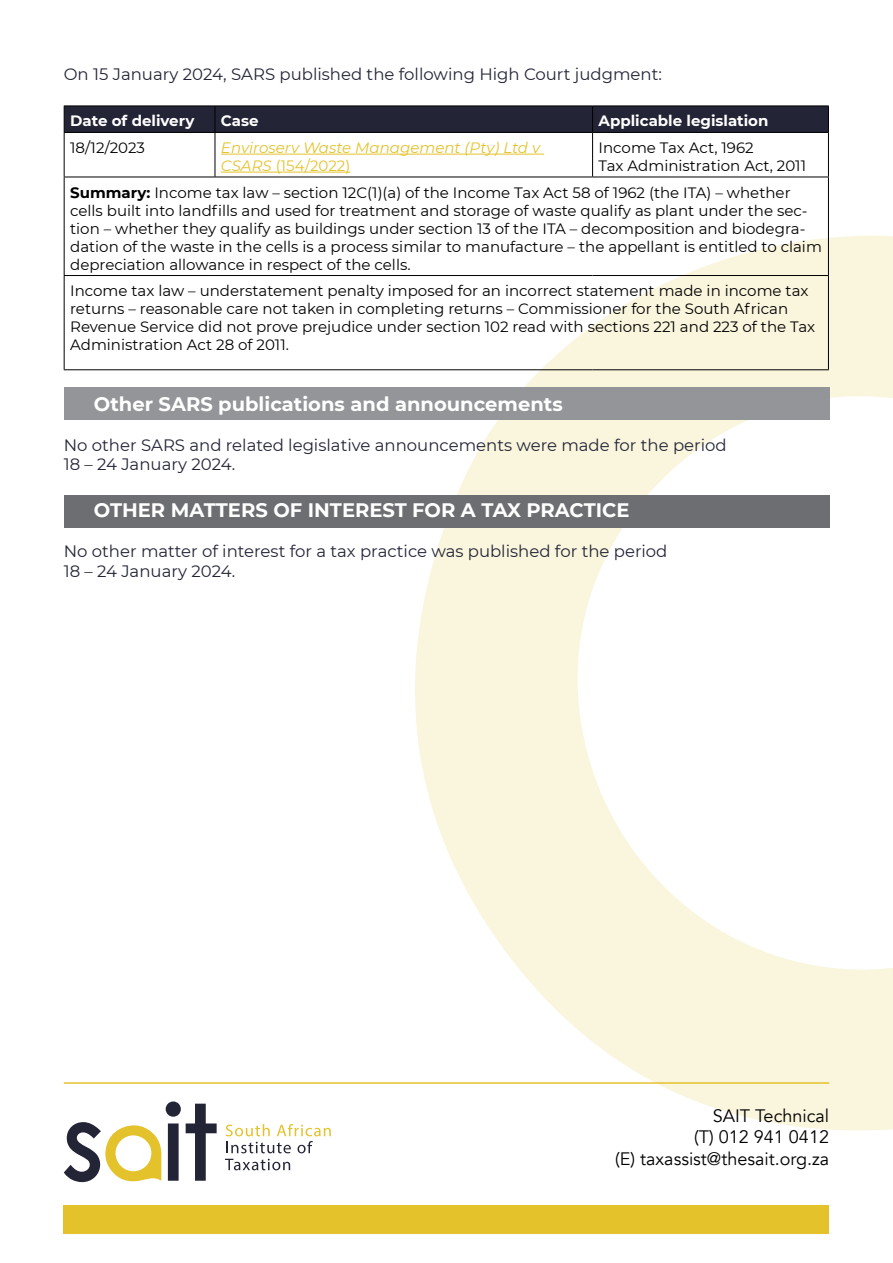
<style>
.page{position:relative;width:893px;height:1263px;background:#fff}
.page>*{position:absolute;margin:0;border:0;box-sizing:border-box;transform-origin:0 0}
.t1{font:700 19.5px "Montserrat";color:#fff}
.t2{font:18px/21.6px "Avenir";color:#000;text-align:right}
.t3{font:16.5px/19.8px "Montserrat";color:#232537}
.t4{font:15px/18px "Montserrat";color:#000}
.t5{font:italic 15px/18px "Montserrat";color:#e4c22b}
.t6{font:700 15px "Montserrat";color:#fff}
.s1{font-style:normal}
.s2{font-weight:700}
</style>
<div class="page">
<svg style="left:401px;top:235px;width:492px;height:896px"></svg>
<div style="left:64px;top:495px;width:765px;height:32px;background:#6d6e71"></div>
<div style="left:64px;top:388px;width:765px;height:32px;background:#939598"></div>
<hr style="left:64px;top:1082px;width:765px;height:2px;background:#e4c22b">
<div style="left:64px;top:1205px;width:765px;height:28px;background:#e4c22b"></div>
<svg style="left:64px;top:1101px;width:153px;height:82px"></svg>
<svg style="left:226px;top:1124px;width:105px;height:29px"></svg>
<svg style="left:225px;top:1159px;width:65px;height:11px"></svg>
<div style="left:64px;top:106px;width:765px;height:26px;background:#232537"></div>
<hr style="left:64px;top:132px;width:151px;height:1px;background:#000">
<hr style="left:64px;top:133px;width:1px;height:44px;background:#000">
<hr style="left:215px;top:132px;width:378px;height:1px;background:#000">
<hr style="left:215px;top:133px;width:1px;height:44px;background:#000">
<hr style="left:593px;top:132px;width:236px;height:1px;background:#000">
<hr style="left:592px;top:133px;width:1px;height:44px;background:#000">
<hr style="left:828px;top:133px;width:1px;height:44px;background:#000">
<hr style="left:64px;top:177px;width:151px;height:1px;background:#000">
<hr style="left:64px;top:177px;width:1px;height:98px;background:#000">
<hr style="left:215px;top:177px;width:378px;height:1px;background:#000">
<hr style="left:593px;top:177px;width:236px;height:1px;background:#000">
<hr style="left:828px;top:177px;width:1px;height:98px;background:#000">
<hr style="left:64px;top:275px;width:151px;height:1px;background:#000">
<hr style="left:64px;top:276px;width:1px;height:93px;background:#000">
<hr style="left:215px;top:275px;width:378px;height:1px;background:#000">
<hr style="left:593px;top:275px;width:236px;height:1px;background:#000">
<hr style="left:828px;top:276px;width:1px;height:93px;background:#000">
<hr style="left:64px;top:369px;width:151px;height:1px;background:#000">
<hr style="left:215px;top:369px;width:378px;height:1px;background:#000">
<hr style="left:593px;top:369px;width:236px;height:1px;background:#000">
<hr style="left:221px;top:154px;width:323px;height:1px;background:#e4c22b">
<hr style="left:221px;top:172px;width:129px;height:1px;background:#e4c22b">
<p class="t3" style="left:64px;top:63px;width:600px">On 15 January 2024, SARS published the following High Court judgment:</p>
<p class="t6" style="left:70px;top:110px;width:126px">Date of delivery</p>
<p class="t6" style="left:221px;top:110px;width:39px">Case</p>
<p class="t6" style="left:599px;top:110px;width:171px">Applicable legislation</p>
<p class="t4" style="left:70px;top:138px;width:76px">18/12/2023</p>
<p class="t5" style="left:221px;top:138px;width:321px">Enviroserv Waste Management (Pty) Ltd v<br>CSARS <span class="s1">(154/2022)</span></p>
<p class="t4" style="left:599px;top:138px;width:209px">Income Tax Act, 1962<br>Tax Administration Act, 2011</p>
<p class="t4" style="left:70px;top:183px;width:753px"><span class="s2">Summary:</span> Income tax law – section 12C(1)(a) of the Income Tax Act 58 of 1962 (the ITA) – whether cells built into landfills and used for treatment and storage of waste qualify as plant under the sec&shy;tion – whether they qualify as buildings under section 13 of the ITA – decomposition and biodegra&shy;dation of the waste in the cells is a process similar to manufacture – the appellant is entitled to claim depreciation allowance in respect of the cells.</p>
<p class="t4" style="left:70px;top:281px;width:747px">Income tax law – understatement penalty imposed for an incorrect statement made in income tax returns – reasonable care not taken in completing returns – Commissioner for the South African Revenue Service did not prove prejudice under section 102 read with sections 221 and 223 of the Tax Administration Act 28 of 2011.</p>
<h1 class="t1" style="left:94px;top:390px;width:470px">Other SARS publications and announcements</h1>
<p class="t3" style="left:64px;top:434px;width:664px">No other SARS and related legislative announcements were made for the period<br>18 – 24 January 2024.</p>
<h1 class="t1" style="left:94px;top:496px;width:537px">OTHER MATTERS OF INTEREST FOR A TAX PRACTICE</h1>
<p class="t3" style="left:64px;top:540px;width:605px">No other matter of interest for a tax practice was published for the period<br>18 – 24 January 2024.</p>
<p class="t2" style="left:615px;top:1105px;width:215px">SAIT Technical<br>(T) 012 941 0412<br>(E) taxassist@thesait.org.za</p>
</div>
